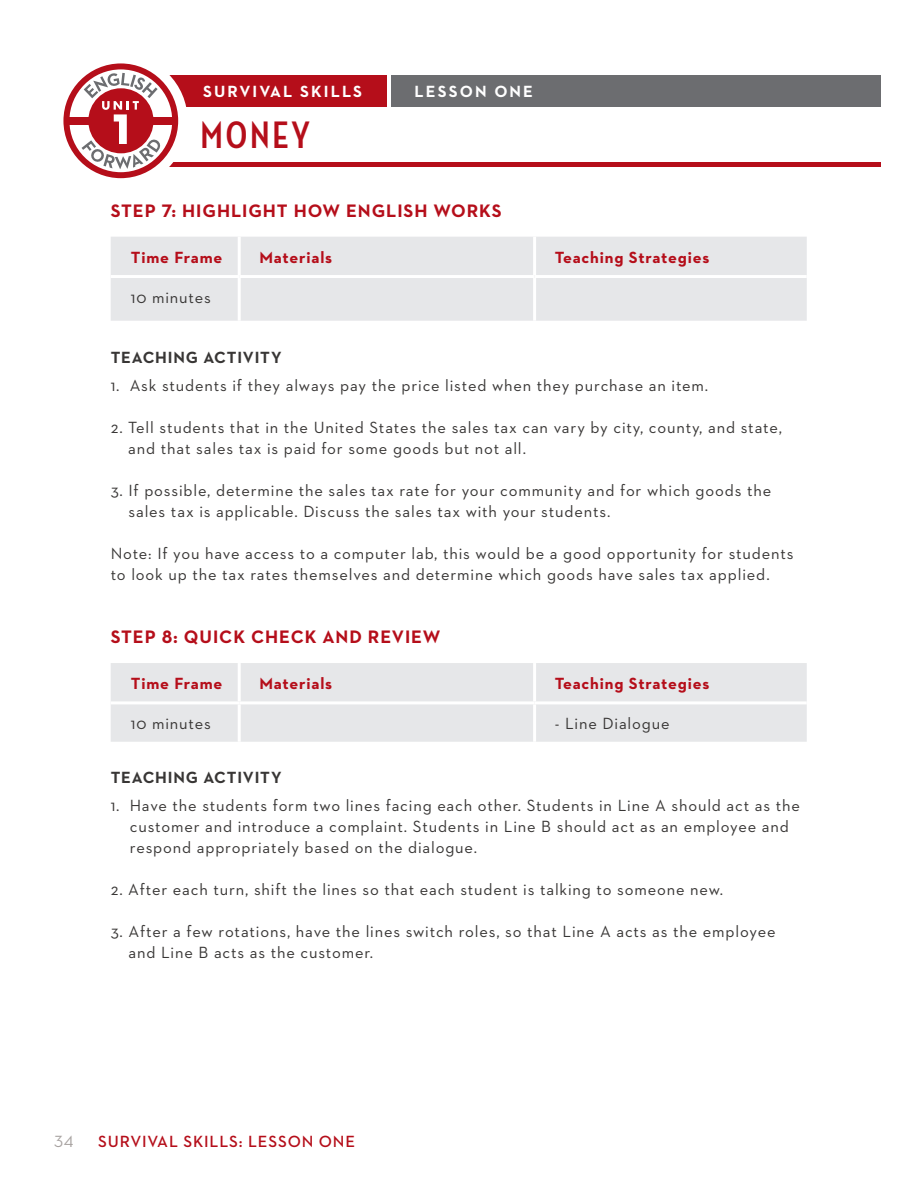
<style>
.page{position:relative;width:918px;height:1188px;background:#fff}
.page>*{position:absolute;margin:0;border:0;box-sizing:border-box;transform-origin:0 0}
.t1{font:700 39px "Neutraface Condensed";letter-spacing:.07em;color:#b50e1a}
.STEPS{font:700 18.3px "Neutraface 2 Text";letter-spacing:.05em;color:#b50e1a}
.BODY_COPY{font:16.5px/21px "Neutraface 2 Text";letter-spacing:.05em;color:#383635}
.t2{font:700 16.5px "Neutraface 2 Text";letter-spacing:.05em;color:#b50e1a}
.STEPS-2{font:700 16.5px "Neutraface 2 Text";letter-spacing:.05em;color:#383635}
.t3{font:600 16.5px "Neutraface 2 Text";letter-spacing:.05em;color:#b50e1a}
.t4{font:700 16.5px "Neutraface 2 Text";letter-spacing:.125em;color:#fff}
.t5{font:16.5px "Neutraface 2 Text";color:#a7a2a0}
</style>
<div class="page">
<div style="left:127px;top:75px;width:276px;height:31px;background:#b50e1a"></div>
<div style="left:387px;top:75px;width:494px;height:31px;background:#6c6d70"></div>
<div style="left:387px;top:68px;width:5px;height:42px;background:#fff"></div>
<div style="left:106px;top:162px;width:775px;height:5px;background:#b50e1a"></div>
<svg style="left:63px;top:63px;width:125px;height:116px"></svg>
<div style="left:391px;top:76px;width:484px;height:31px;background:#6c6d70"></div>
<div style="left:111px;top:237px;width:696px;height:84px;background:#e6e7e9"></div>
<hr style="left:238px;top:237px;width:3px;height:38px;background:#fff">
<hr style="left:533px;top:237px;width:3px;height:38px;background:#fff">
<hr style="left:111px;top:275px;width:128px;height:3px;background:#fff">
<hr style="left:239px;top:275px;width:296px;height:3px;background:#fff">
<hr style="left:238px;top:278px;width:3px;height:43px;background:#fff">
<hr style="left:535px;top:275px;width:272px;height:3px;background:#fff">
<hr style="left:533px;top:278px;width:3px;height:43px;background:#fff">
<div style="left:111px;top:663px;width:696px;height:79px;background:#e6e7e9"></div>
<hr style="left:238px;top:663px;width:3px;height:38px;background:#fff">
<hr style="left:533px;top:663px;width:3px;height:38px;background:#fff">
<hr style="left:111px;top:701px;width:128px;height:3px;background:#fff">
<hr style="left:239px;top:701px;width:296px;height:3px;background:#fff">
<hr style="left:238px;top:704px;width:3px;height:38px;background:#fff">
<hr style="left:535px;top:701px;width:272px;height:3px;background:#fff">
<hr style="left:533px;top:704px;width:3px;height:38px;background:#fff">
<p class="t4" style="left:203px;top:81px;width:160px">SURVIVAL SKILLS</p>
<p class="t4" style="left:415px;top:81px;width:120px">LESSON ONE</p>
<h1 class="t1" style="left:201px;top:113px;width:111px">MONEY</h1>
<p class="STEPS" style="left:111px;top:199px;width:393px">STEP 7: HIGHLIGHT HOW ENGLISH WORKS</p>
<p class="t2" style="left:131px;top:247px;width:93px">Time Frame</p>
<p class="t2" style="left:259px;top:247px;width:74px">Materials</p>
<p class="t2" style="left:555px;top:247px;width:156px">Teaching Strategies</p>
<p class="BODY_COPY" style="left:131px;top:287px;width:81px">10 minutes</p>
<p class="STEPS-2" style="left:111px;top:347px;width:172px">TEACHING ACTIVITY</p>
<p class="BODY_COPY" style="left:111px;top:375px;width:599px">1. Ask students if they always pay the price listed when they purchase an item.</p>
<p class="BODY_COPY" style="left:128px;top:417px;width:655px;text-indent:-18px">2. Tell students that in the United States the sales tax can vary by city, county, and state, and that sales tax is paid for some goods but not all.</p>
<p class="BODY_COPY" style="left:129px;top:480px;width:644px;text-indent:-18px">3. If possible, determine the sales tax rate for your community and for which goods the sales tax is applicable. Discuss the sales tax with your students.</p>
<p class="BODY_COPY" style="left:111px;top:543px;width:684px">Note: If you have access to a computer lab, this would be a good opportunity for students to look up the tax rates themselves and determine which goods have sales tax applied.</p>
<p class="STEPS" style="left:111px;top:625px;width:331px">STEP 8: QUICK CHECK AND REVIEW</p>
<p class="t2" style="left:131px;top:673px;width:93px">Time Frame</p>
<p class="t2" style="left:259px;top:673px;width:74px">Materials</p>
<p class="t2" style="left:555px;top:673px;width:156px">Teaching Strategies</p>
<p class="BODY_COPY" style="left:131px;top:713px;width:81px">10 minutes</p>
<p class="BODY_COPY" style="left:555px;top:713px;width:116px">- Line Dialogue</p>
<p class="STEPS-2" style="left:111px;top:767px;width:172px">TEACHING ACTIVITY</p>
<p class="BODY_COPY" style="left:130px;top:795px;width:672px;text-indent:-19px">1. Have the students form two lines facing each other. Students in Line A should act as the customer and introduce a complaint. Students in Line B should act as an employee and respond appropriately based on the dialogue.</p>
<p class="BODY_COPY" style="left:111px;top:879px;width:614px">2. After each turn, shift the lines so that each student is talking to someone new.</p>
<p class="BODY_COPY" style="left:129px;top:921px;width:649px;text-indent:-18px">3. After a few rotations, have the lines switch roles, so that Line A acts as the employee and Line B acts as the customer.</p>
<p class="t5" style="left:54px;top:1131px;width:21px">34</p>
<p class="t3" style="left:98px;top:1131px;width:258px">SURVIVAL SKILLS: LESSON ONE</p>
</div>
